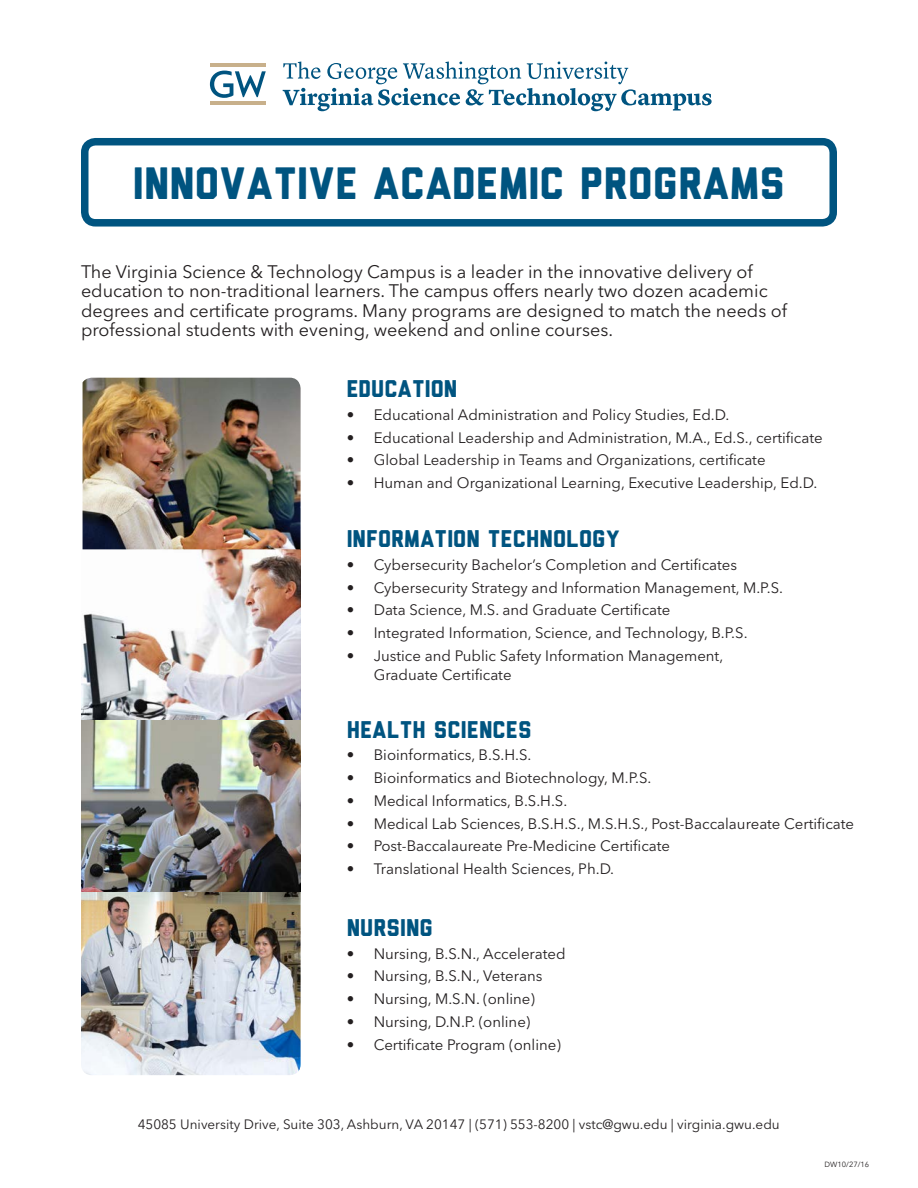
<style>
.page{position:relative;width:918px;height:1188px;background:#fff}
.page>*{position:absolute;margin:0;border:0;box-sizing:border-box;transform-origin:0 0}
.t1{font:45px "Liberator";color:#005480}
.t2{font:24px "Liberator";color:#005480}
.t3{font:18px/19.5px "Avenir Next LT Pro";color:#231f20}
.t4{font:15px/19.5px "Avenir Next LT Pro";color:#231f20}
.t5{font:13.5px "Avenir Next LT Pro";color:#231f20}
.t6{font:7.5px "Avenir Next LT Pro";color:#231f20}
</style>
<div class="page">
<svg style="left:283px;top:61px;width:429px;height:50px"></svg>
<svg style="left:210px;top:71px;width:56px;height:27px"></svg>
<hr style="left:210px;top:102px;width:56px;height:3px;background:#c8b08b">
<hr style="left:210px;top:63px;width:56px;height:4px;background:#c8b08b">
<div style="left:81px;top:138px;width:756px;height:89px;border:8px solid #005480;border-radius:11px"></div>
<img style="left:81px;top:549px;width:220px;height:526px">
<img style="left:83px;top:378px;width:218px;height:171px">
<p class="t1" style="left:133px;top:168px;width:654px">INNOVATIVE ACADEMIC PROGRAMS</p>
<p class="t3" style="left:81px;top:262px;width:708px">The Virginia Science &amp; Technology Campus is a leader in the innovative delivery of education to non-traditional learners. The campus offers nearly two dozen academic degrees and certificate programs. Many programs are designed to match the needs of professional students with evening, weekend and online courses.</p>
<p class="t2" style="left:346px;top:380px;width:113px">EDUCATION</p>
<p class="t4" style="left:347px;top:405px;width:384px">• Educational Administration and Policy Studies, Ed.D.</p>
<p class="t4" style="left:347px;top:428px;width:477px">• Educational Leadership and Administration, M.A., Ed.S., certificate</p>
<p class="t4" style="left:347px;top:450px;width:420px">• Global Leadership in Teams and Organizations, certificate</p>
<p class="t4" style="left:347px;top:473px;width:472px">• Human and Organizational Learning, Executive Leadership, Ed.D.</p>
<p class="t2" style="left:347px;top:530px;width:275px">INFORMATION TECHNOLOGY</p>
<p class="t4" style="left:347px;top:555px;width:392px">• Cybersecurity Bachelor’s Completion and Certificates</p>
<p class="t4" style="left:347px;top:578px;width:438px">• Cybersecurity Strategy and Information Management, M.P.S.</p>
<p class="t4" style="left:347px;top:600px;width:325px">• Data Science, M.S. and Graduate Certificate</p>
<p class="t4" style="left:347px;top:623px;width:402px">• Integrated Information, Science, and Technology, B.P.S.</p>
<p class="t4" style="left:374px;top:646px;width:351px;text-indent:-27px">• Justice and Public Safety Information Management,<br>Graduate Certificate</p>
<p class="t2" style="left:347px;top:721px;width:187px">HEALTH SCIENCES</p>
<p class="t4" style="left:347px;top:745px;width:186px">• Bioinformatics, B.S.H.S.</p>
<p class="t4" style="left:347px;top:768px;width:306px">• Bioinformatics and Biotechnology, M.P.S.</p>
<p class="t4" style="left:347px;top:791px;width:222px">• Medical Informatics, B.S.H.S.</p>
<p class="t4" style="left:347px;top:814px;width:509px">• Medical Lab Sciences, B.S.H.S., M.S.H.S., Post-Baccalaureate Certificate</p>
<p class="t4" style="left:347px;top:836px;width:325px">• Post-Baccalaureate Pre-Medicine Certificate</p>
<p class="t4" style="left:347px;top:859px;width:269px">• Translational Health Sciences, Ph.D.</p>
<p class="t2" style="left:347px;top:919px;width:88px">NURSING</p>
<p class="t4" style="left:347px;top:944px;width:220px">• Nursing, B.S.N., Accelerated</p>
<p class="t4" style="left:347px;top:966px;width:197px">• Nursing, B.S.N., Veterans</p>
<p class="t4" style="left:347px;top:989px;width:190px">• Nursing, M.S.N. (online)</p>
<p class="t4" style="left:347px;top:1012px;width:185px">• Nursing, D.N.P. (online)</p>
<p class="t4" style="left:347px;top:1035px;width:216px">• Certificate Program (online)</p>
<p class="t5" style="left:138px;top:1116px;width:644px">45085 University Drive, Suite 303, Ashburn, VA 20147 | (571) 553-8200 | vstc@gwu.edu | virginia.gwu.edu</p>
<p class="t6" style="left:825px;top:1160px;width:46px">DW10/27/16</p>
</div>
